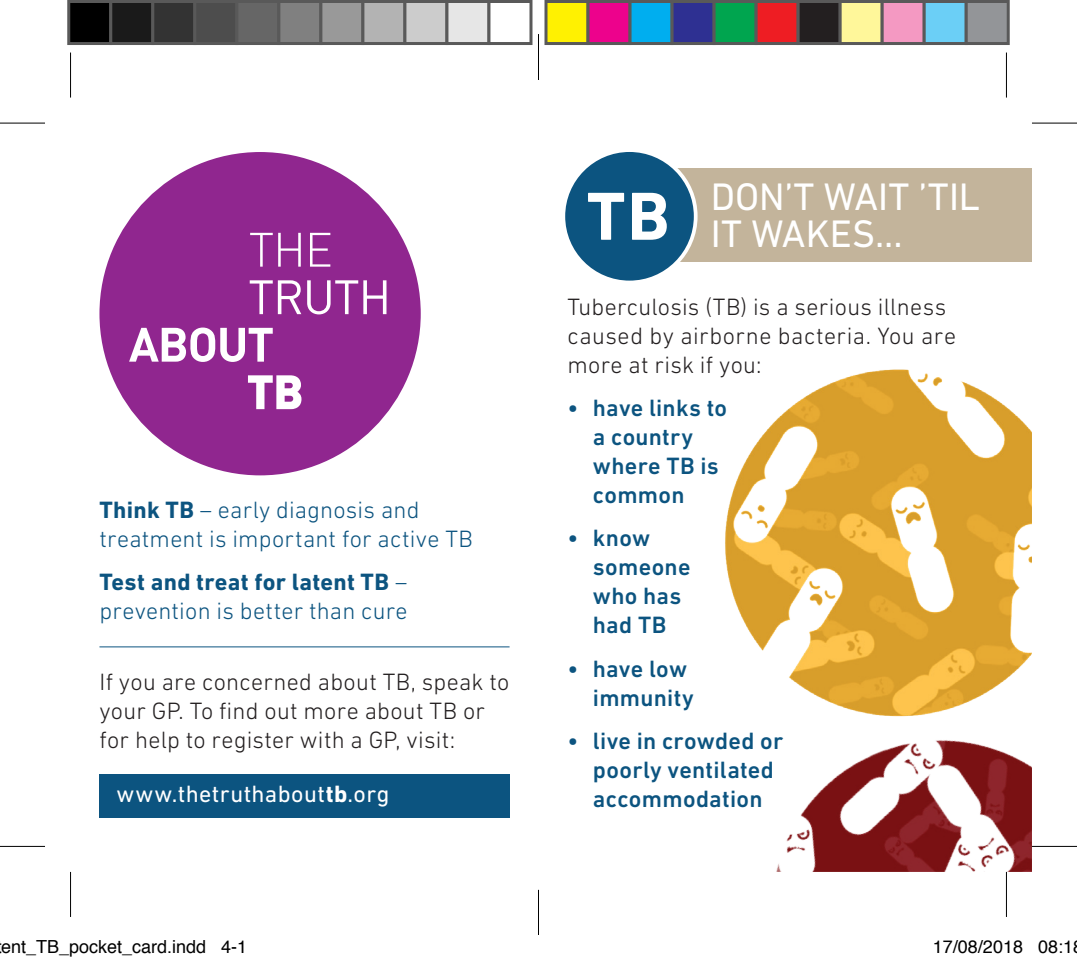
<style>
.page{position:relative;width:1077px;height:962px;background:#fff}
.page>*{position:absolute;margin:0;border:0;box-sizing:border-box;transform-origin:0 0}
.t1{font:700 69px "DIN Next LT Pro";color:#fff}
.t2{font:39px/37.5px "DIN Next LT Pro";letter-spacing:.005em;color:#fff}
.t3{font:300 24px/28.8px "DIN Next LT Pro";letter-spacing:.015em;color:#231f20}
.t4{font:500 24px/28.8px "DIN Next LT Pro";letter-spacing:.015em;color:#0c5480}
.t5{font:300 24px/28.8px "DIN Next LT Pro";letter-spacing:.01em;color:#0c5480}
.t6{font:24px "DIN Next LT Pro";letter-spacing:.02em;color:#fff}
.t7{font:18px "Helvetica";color:#000}
.s1{font-weight:700}
</style>
<div class="page">
<hr style="left:99px;top:646px;width:410px;height:1px;background:#0c5480">
<div style="left:625px;top:169px;width:406px;height:93px;background:#c3b49b"></div>
<img style="left:725px;top:369px;width:306px;height:348px">
<img style="left:776px;top:740px;width:255px;height:131px">
<div style="left:99px;top:152px;width:322px;height:323px;background:#90268f;border-radius:50%"></div>
<svg style="left:250px;top:233px;width:51px;height:33px"></svg>
<svg style="left:310px;top:233px;width:20px;height:33px"></svg>
<svg style="left:250px;top:280px;width:51px;height:34px"></svg>
<svg style="left:307px;top:280px;width:79px;height:34px"></svg>
<svg style="left:129px;top:327px;width:144px;height:35px"></svg>
<svg style="left:248px;top:375px;width:53px;height:34px"></svg>
<div style="left:99px;top:774px;width:410px;height:43px;background:#0c5480"></div>
<div style="left:563px;top:150px;width:132px;height:132px;background:#0c5480;border-radius:50%"></div>
<div style="left:561px;top:148px;width:136px;height:136px;border:4px solid #fff;border-radius:50%"></div>
<svg style="left:0;top:122px;width:45px;height:1px"></svg>
<svg style="left:1032px;top:122px;width:44px;height:1px"></svg>
<svg style="left:0;top:846px;width:45px;height:1px"></svg>
<svg style="left:1031px;top:844px;width:45px;height:4px"></svg>
<svg style="left:1006px;top:53px;width:1px;height:45px"></svg>
<svg style="left:1006px;top:871px;width:2px;height:45px"></svg>
<hr style="left:0;top:123px;width:45px;height:1px;background:#000">
<hr style="left:1031px;top:123px;width:45px;height:1px;background:#000">
<hr style="left:0;top:845px;width:45px;height:1px;background:#000">
<hr style="left:1031px;top:845px;width:45px;height:1px;background:#000">
<hr style="left:70px;top:53px;width:1px;height:45px;background:#000">
<hr style="left:70px;top:871px;width:1px;height:45px;background:#000">
<hr style="left:1005px;top:53px;width:1px;height:45px;background:#000">
<hr style="left:1005px;top:871px;width:1px;height:45px;background:#000">
<div style="left:69px;top:2px;width:42px;height:42px;background:#000"></div>
<div style="left:67px;top:0;width:45px;height:45px;border:3px solid #595959"></div>
<div style="left:111px;top:2px;width:42px;height:42px;background:#1a1a1a"></div>
<div style="left:109px;top:0;width:45px;height:45px;border:3px solid #595959"></div>
<div style="left:153px;top:2px;width:42px;height:42px;background:#333"></div>
<div style="left:151px;top:0;width:45px;height:45px;border:3px solid #595959"></div>
<div style="left:195px;top:2px;width:42px;height:42px;background:#4d4d4d"></div>
<div style="left:193px;top:0;width:45px;height:45px;border:3px solid #595959"></div>
<div style="left:237px;top:2px;width:42px;height:42px;background:#666"></div>
<div style="left:235px;top:0;width:45px;height:45px;border:3px solid #595959"></div>
<div style="left:279px;top:2px;width:42px;height:42px;background:#808080"></div>
<div style="left:277px;top:0;width:45px;height:45px;border:3px solid #595959"></div>
<div style="left:321px;top:2px;width:42px;height:42px;background:#999"></div>
<div style="left:319px;top:0;width:45px;height:45px;border:3px solid #595959"></div>
<div style="left:363px;top:2px;width:42px;height:42px;background:#b3b3b3"></div>
<div style="left:361px;top:0;width:45px;height:45px;border:3px solid #595959"></div>
<div style="left:405px;top:2px;width:42px;height:42px;background:#ccc"></div>
<div style="left:403px;top:0;width:45px;height:45px;border:3px solid #595959"></div>
<div style="left:447px;top:2px;width:42px;height:42px;background:#e6e6e6"></div>
<div style="left:445px;top:0;width:45px;height:45px;border:3px solid #595959"></div>
<div style="left:487px;top:0;width:45px;height:45px;border:3px solid #595959"></div>
<div style="left:546px;top:2px;width:42px;height:42px;background:#fff101"></div>
<div style="left:544px;top:0;width:45px;height:45px;border:3px solid #595959"></div>
<div style="left:588px;top:2px;width:42px;height:42px;background:#ed028c"></div>
<div style="left:586px;top:0;width:45px;height:45px;border:3px solid #595959"></div>
<div style="left:630px;top:2px;width:42px;height:42px;background:#00aeef"></div>
<div style="left:628px;top:0;width:45px;height:45px;border:3px solid #595959"></div>
<div style="left:672px;top:2px;width:42px;height:42px;background:#2e3092"></div>
<div style="left:670px;top:0;width:45px;height:45px;border:3px solid #595959"></div>
<div style="left:714px;top:2px;width:42px;height:42px;background:#00a54f"></div>
<div style="left:712px;top:0;width:45px;height:45px;border:3px solid #595959"></div>
<div style="left:756px;top:2px;width:42px;height:42px;background:#ee1d23"></div>
<div style="left:754px;top:0;width:45px;height:45px;border:3px solid #595959"></div>
<div style="left:798px;top:2px;width:42px;height:42px;background:#231f20"></div>
<div style="left:796px;top:0;width:45px;height:45px;border:3px solid #595959"></div>
<div style="left:840px;top:2px;width:42px;height:42px;background:#fff79a"></div>
<div style="left:838px;top:0;width:45px;height:45px;border:3px solid #595959"></div>
<div style="left:882px;top:2px;width:42px;height:42px;background:#f499c2"></div>
<div style="left:880px;top:0;width:45px;height:45px;border:3px solid #595959"></div>
<div style="left:924px;top:2px;width:42px;height:42px;background:#6bcff6"></div>
<div style="left:922px;top:0;width:45px;height:45px;border:3px solid #595959"></div>
<div style="left:966px;top:2px;width:42px;height:42px;background:#939598"></div>
<div style="left:964px;top:0;width:45px;height:45px;border:3px solid #595959"></div>
<hr style="left:538px;top:35px;width:1px;height:45px;background:#000">
<hr style="left:538px;top:889px;width:1px;height:45px;background:#000">
<p class="t5" style="left:99px;top:494px;width:375px"><span class="s1">Think TB</span> – early diagnosis and treatment is important for active TB</p>
<p class="t5" style="left:99px;top:567px;width:310px"><span class="s1">Test and treat for latent TB</span> – prevention is better than cure</p>
<p class="t3" style="left:99px;top:667px;width:411px">If you are concerned about TB, speak to your GP. To find out more about TB or for help to register with a GP, visit:</p>
<h1 class="t1" style="left:587px;top:176px;width:84px">TB</h1>
<h2 class="t2" style="left:710px;top:177px;width:270px">DON’T WAIT ’TIL<br>IT WAKES...</h2>
<p class="t3" style="left:567px;top:292px;width:390px">Tuberculosis (TB) is a serious illness caused by airborne bacteria. You are more at risk if you:</p>
<p class="t4" style="left:593px;top:393px;width:136px;text-indent:-26px">• have links to a country where TB is common</p>
<p class="t4" style="left:593px;top:523px;width:99px;text-indent:-26px">• know someone who has had TB</p>
<p class="t4" style="left:567px;top:654px;width:128px;text-align:right">• have low immunity</p>
<p class="t4" style="left:593px;top:726px;width:192px;text-indent:-26px">• live in crowded or poorly ventilated</p>
<p class="t6" style="left:116px;top:779px;width:274px">www.thetruthabout<span class="s1">tb</span>.org</p>
<p class="t4" style="left:593px;top:784px;width:171px">accommodation</p>
<p class="t7" style="left:1px;top:932px;width:248px">ent_TB_pocket_card.indd 4-1</p>
<p class="t7" style="left:932px;top:932px;width:142px">17/08/2018 08:1</p>
</div>
